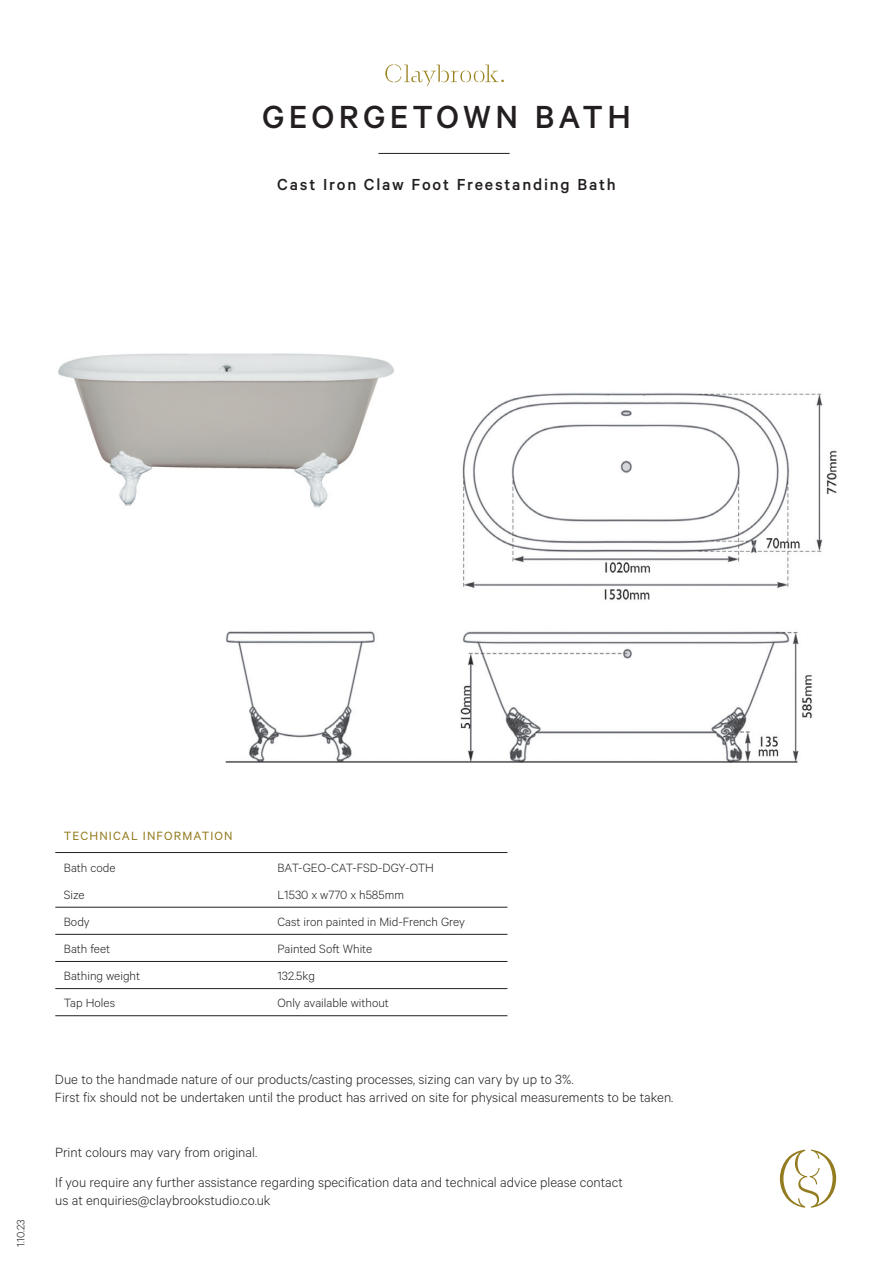
<style>
.page{position:relative;width:893px;height:1263px;background:#fff}
.page>*{position:absolute;margin:0;border:0;box-sizing:border-box;transform-origin:0 0}
.t1{font:500 36px "Calibre";letter-spacing:.12em;color:#231f20}
.t2{font:500 18px "Calibre";letter-spacing:.1em;color:#231f20}
.Paragraph_left{font:300 15px/18px "Calibre";color:#231f20}
.Table_contents{font:300 13.5px "Calibre";color:#231f20}
.Table_Header{font:13.5px "Calibre";letter-spacing:.08em;color:#937b1f}
.Date{font:300 12px "Calibre";color:#231f20}
</style>
<div class="page">
<hr style="left:378px;top:153px;width:132px;height:1px;background:#231f20">
<svg style="left:385px;top:64px;width:119px;height:21px"></svg>
<svg style="left:780px;top:1150px;width:56px;height:58px"></svg>
<img style="left:225px;top:393px;width:612px;height:370px">
<hr style="left:55px;top:852px;width:214px;height:1px;background:#231f20">
<hr style="left:269px;top:852px;width:238px;height:1px;background:#231f20">
<hr style="left:55px;top:907px;width:214px;height:1px;background:#231f20">
<hr style="left:269px;top:907px;width:238px;height:1px;background:#231f20">
<hr style="left:55px;top:934px;width:214px;height:1px;background:#231f20">
<hr style="left:269px;top:934px;width:238px;height:1px;background:#231f20">
<hr style="left:55px;top:961px;width:214px;height:1px;background:#231f20">
<hr style="left:269px;top:961px;width:238px;height:1px;background:#231f20">
<hr style="left:55px;top:988px;width:214px;height:1px;background:#231f20">
<hr style="left:269px;top:988px;width:238px;height:1px;background:#231f20">
<hr style="left:55px;top:1015px;width:214px;height:1px;background:#231f20">
<hr style="left:269px;top:1015px;width:238px;height:1px;background:#231f20">
<div style="left:179px;top:335px;width:246px;height:245px;background:#fff"></div>
<img style="left:58px;top:353px;width:336px;height:155px">
<p class="t1" style="left:262px;top:96px;width:370px">GEORGETOWN BATH</p>
<p class="t2" style="left:277px;top:174px;width:340px">Cast Iron Claw Foot Freestanding Bath</p>
<p class="Date" style="left:14px;top:1247px;width:29px;rotate:-90deg">1.10.23</p>
<p class="Table_Header" style="left:64px;top:827px;width:170px">TECHNICAL INFORMATION</p>
<p class="Table_contents" style="left:64px;top:859px;width:53px">Bath code</p>
<p class="Table_contents" style="left:277px;top:859px;width:158px">BAT-GEO-CAT-FSD-DGY-OTH</p>
<p class="Table_contents" style="left:64px;top:887px;width:22px">Size</p>
<p class="Table_contents" style="left:277px;top:887px;width:128px">L1530 x w770 x h585mm</p>
<p class="Table_contents" style="left:64px;top:914px;width:28px">Body</p>
<p class="Table_contents" style="left:277px;top:914px;width:189px">Cast iron painted in Mid-French Grey</p>
<p class="Table_contents" style="left:64px;top:941px;width:48px">Bath feet</p>
<p class="Table_contents" style="left:277px;top:941px;width:96px">Painted Soft White</p>
<p class="Table_contents" style="left:64px;top:968px;width:78px">Bathing weight</p>
<p class="Table_contents" style="left:277px;top:968px;width:39px">132.5kg</p>
<p class="Table_contents" style="left:64px;top:995px;width:53px">Tap Holes</p>
<p class="Table_contents" style="left:277px;top:995px;width:113px">Only available without</p>
<p class="Paragraph_left" style="left:55px;top:1070px;width:520px">Due to the handmade nature of our products/casting processes, sizing can vary by up to 3%.</p>
<p class="Paragraph_left" style="left:55px;top:1088px;width:620px">First fix should not be undertaken until the product has arrived on site for physical measurements to be taken.</p>
<p class="Paragraph_left" style="left:55px;top:1143px;width:203px">Print colours may vary from original.</p>
<p class="Paragraph_left" style="left:55px;top:1173px;width:569px">If you require any further assistance regarding specification data and technical advice please contact us at enquiries@claybrookstudio.co.uk</p>
</div>
